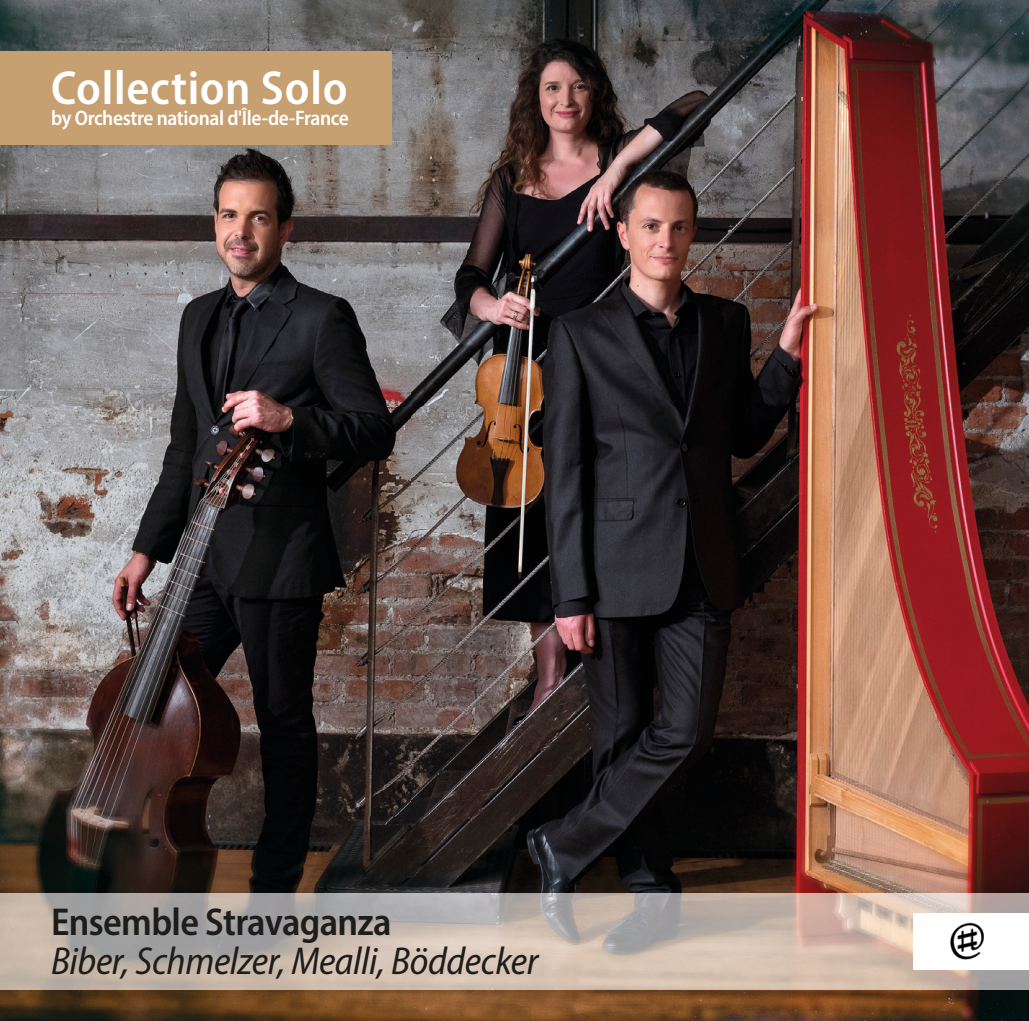
<style>
.page{position:relative;width:1029px;height:1021px;background:#fff}
.page>*{position:absolute;margin:0;border:0;box-sizing:border-box;transform-origin:0 0}
.t1{font:600 semi-condensed 48px "Myriad Pro";letter-spacing:.015em;color:#fff}
.t2{font:italic semi-condensed 39px "Myriad Pro";letter-spacing:-.01em;color:#1d1d1b}
.t3{font:600 semi-condensed 39px "Myriad Pro";letter-spacing:-.015em;color:#1d1d1b}
.t4{font:600 semi-condensed 21px "Myriad Pro";letter-spacing:-.02em;color:#fff}
</style>
<div class="page">
<img style="left:0;top:0;width:1029px;height:1020px">
<div style="left:0;top:51px;width:391px;height:94px;background:#c6a071"></div>
<img style="left:0;top:893px;width:1029px;height:96px">
<div style="left:913px;top:913px;width:116px;height:56px;background:#fff"></div>
<img style="left:950px;top:922px;width:34px;height:38px">
<h1 class="t1" style="left:51px;top:58px;width:298px">Collection Solo</h1>
<p class="t4" style="left:51px;top:105px;width:299px">by Orchestre national d'Île-de-France</p>
<h2 class="t3" style="left:51px;top:897px;width:342px">Ensemble Stravaganza</h2>
<h2 class="t2" style="left:51px;top:937px;width:489px">Biber, Schmelzer, Mealli, Böddecker</h2>
</div>
